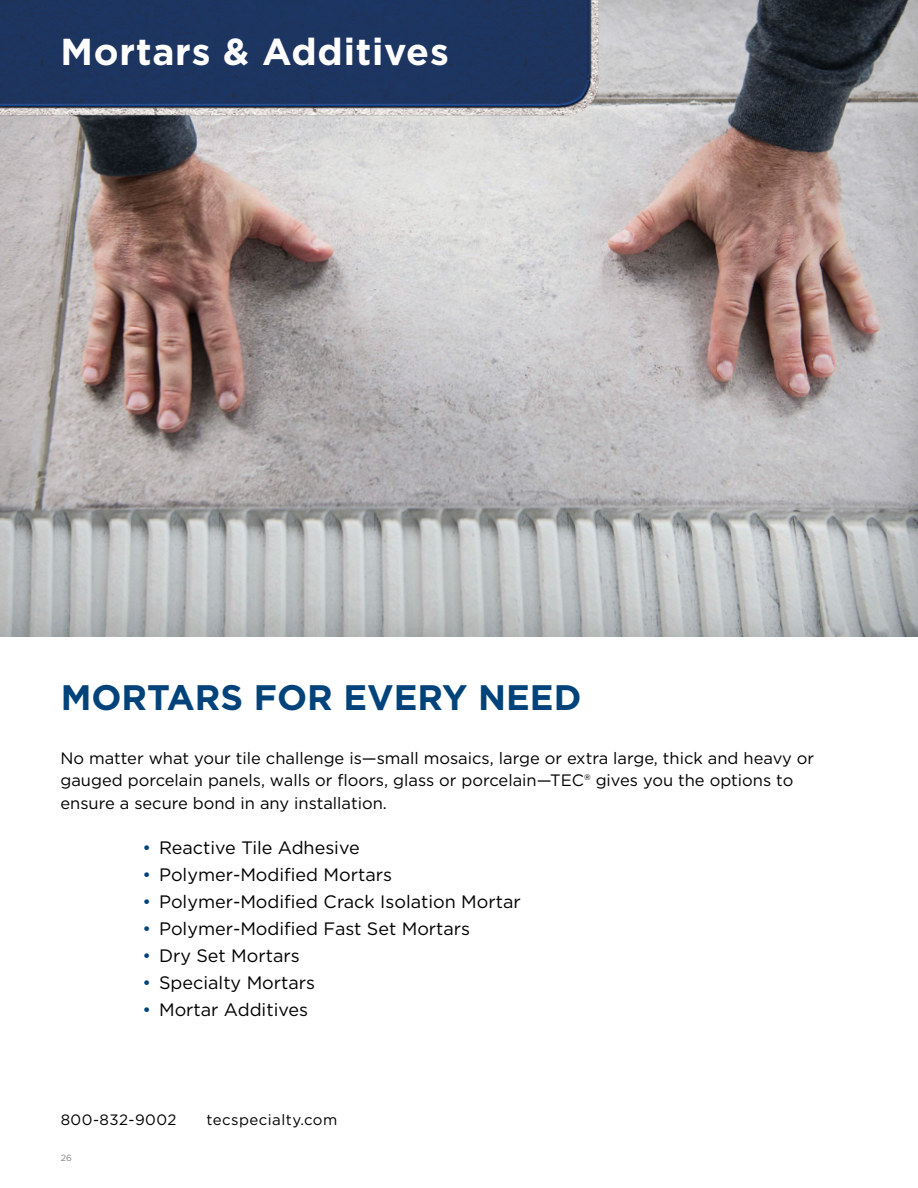
<style>
.page{position:relative;width:918px;height:1188px;background:#fff}
.page>*{position:absolute;margin:0;border:0;box-sizing:border-box;transform-origin:0 0}
.t1{font:700 37.5px "Gotham";letter-spacing:.02em;color:#fff}
.t2{font:700 35.4px "Gotham";color:#00437b}
.t3{font:18px "Gotham";color:#000}
.t4{font:16.5px/22.5px "Gotham";color:#000}
.t5{font:15px "Gotham";letter-spacing:.03em;color:#000}
.t6{font:9px "Gotham";color:#808285}
.s1{color:#00437b}
</style>
<div class="page">
<img style="left:0;top:0;width:918px;height:636px">
<img style="left:0;top:0;width:783px;height:134px">
<h1 class="t1" style="left:61px;top:27px;width:390px">Mortars &amp; Additives</h1>
<h2 class="t2" style="left:61px;top:674px;width:522px">MORTARS FOR EVERY NEED</h2>
<p class="t4" style="left:60px;top:747px;width:755px">No matter what your tile challenge is—small mosaics, large or extra large, thick and heavy or gauged porcelain panels, walls or floors, glass or porcelain—TEC® gives you the options to ensure a secure bond in any installation.</p>
<p class="t3" style="left:143px;top:836px;width:219px"><span class="s1">•</span> Reactive Tile Adhesive</p>
<p class="t3" style="left:143px;top:863px;width:251px"><span class="s1">•</span> Polymer-Modified Mortars</p>
<p class="t3" style="left:143px;top:890px;width:380px"><span class="s1">•</span> Polymer-Modified Crack Isolation Mortar</p>
<p class="t3" style="left:143px;top:917px;width:329px"><span class="s1">•</span> Polymer-Modified Fast Set Mortars</p>
<p class="t3" style="left:143px;top:944px;width:159px"><span class="s1">•</span> Dry Set Mortars</p>
<p class="t3" style="left:143px;top:971px;width:174px"><span class="s1">•</span> Specialty Mortars</p>
<p class="t3" style="left:143px;top:998px;width:167px"><span class="s1">•</span> Mortar Additives</p>
<p class="t5" style="left:61px;top:1111px;width:117px">800-832-9002</p>
<p class="t5" style="left:207px;top:1111px;width:132px">tecspecialty.com</p>
<p class="t6" style="left:61px;top:1152px;width:13px">26</p>
</div>
